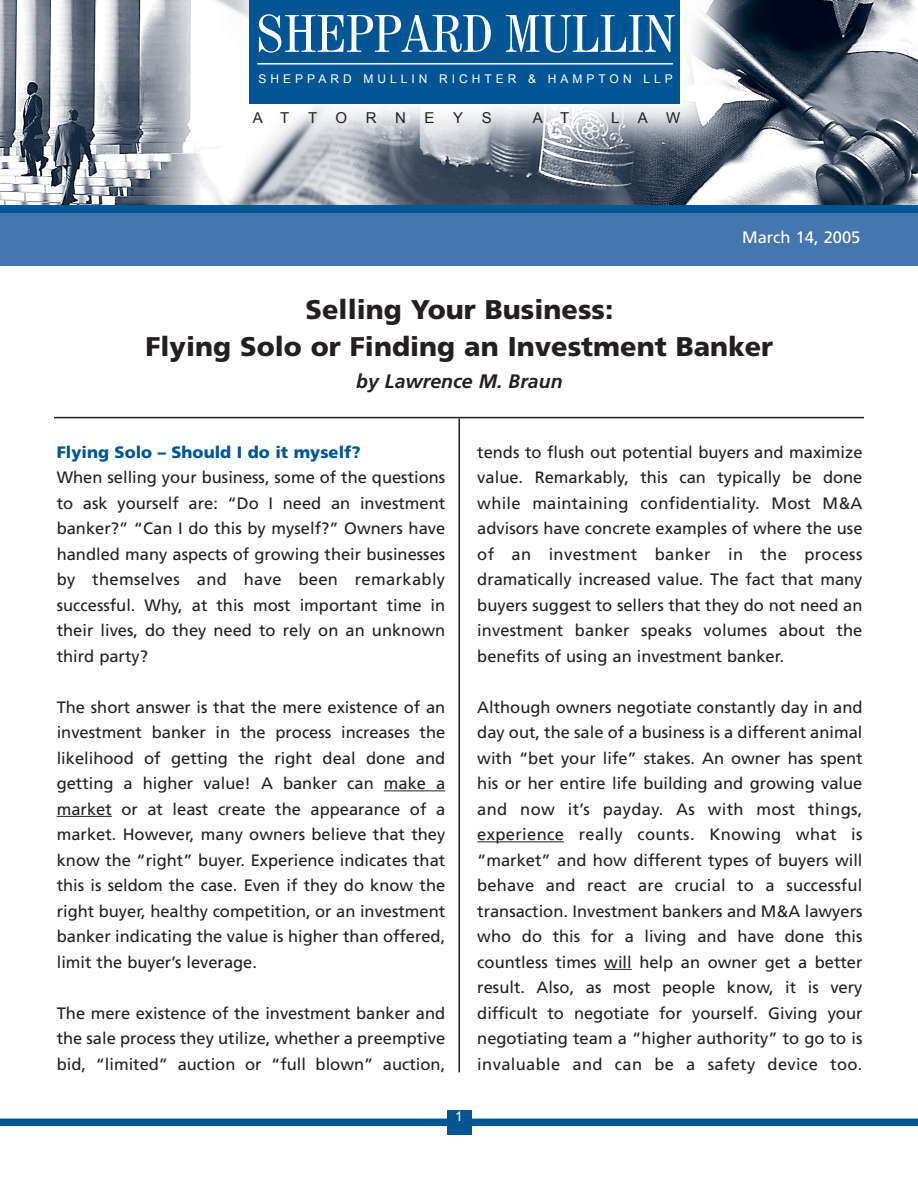
<style>
.page{position:relative;width:918px;height:1188px;background:#fff}
.page>*{position:absolute;margin:0;border:0;box-sizing:border-box;transform-origin:0 0}
.t1{font:condensed 52.5px "Century 725 BT";color:#fff}
.t2{font:900 27px/37.5px "Frutiger";color:#231f1f;text-align:center}
.t3{font:italic 700 19.5px "Frutiger";color:#231f1f}
.t4{font:16.5px/25.5px "Frutiger";color:#231f1f;text-align:justify}
.t5{font:900 16.5px "Frutiger";color:#005595}
.t6{font:16.5px "Frutiger";color:#fff}
.t7{font:15px "Arial";letter-spacing:1.24em;color:#231f1f}
.t8{font:13.5px "Arial";color:#fff}
.t9{font:12px "Arial";letter-spacing:.335em;color:#fff}
</style>
<div class="page">
<img style="left:0;top:0;width:918px;height:206px">
<div style="left:0;top:206px;width:918px;height:52px;background:#005595"></div>
<div style="left:250px;top:1px;width:430px;height:103px;background:#005595"></div>
<hr style="left:257px;top:63px;width:416px;height:2px;background:#fff">
<div style="left:0;top:213px;width:918px;height:53px;background:#4576ae"></div>
<div style="left:0;top:1119px;width:918px;height:7px;background:#005595"></div>
<div style="left:447px;top:1110px;width:24px;height:24px;background:#005595"></div>
<hr style="left:384px;top:790px;width:61px;height:1px;background:#231f1f">
<hr style="left:57px;top:816px;width:55px;height:1px;background:#231f1f">
<hr style="left:54px;top:417px;width:810px;height:1px;background:#231f1f">
<hr style="left:477px;top:841px;width:87px;height:1px;background:#231f1f">
<svg style="left:604px;top:969px;width:28px;height:1px"></svg>
<hr style="left:458px;top:418px;width:2px;height:654px;background:#231f1f">
<h1 class="t1" style="left:256px;top:1px;width:421px">SHEPPARD MULLIN</h1>
<p class="t9" style="left:259px;top:73px;width:416px">SHEPPARD MULLIN RICHTER &amp; HAMPTON LLP</p>
<p class="t7" style="left:253px;top:110px;width:241px">ATTORNEYS</p>
<p class="t7" style="left:533px;top:110px;width:38px">A T</p>
<p class="t7" style="left:611px;top:110px;width:71px">LAW</p>
<p class="t6" style="left:742px;top:231px;width:120px">March 14, 2005</p>
<h2 class="t2" style="left:146px;top:293px;width:629px">Selling Your Business:<br>Flying Solo or Finding an Investment Banker</h2>
<p class="t3" style="left:356px;top:373px;width:208px">by Lawrence M. Braun</p>
<p class="t5" style="left:57px;top:445px;width:305px">Flying Solo – Should I do it myself?</p>
<p class="t4" style="left:57px;top:466px;width:390px">When selling your business, some of the questions to ask yourself are: “Do I need an investment banker?” “Can I do this by myself?” Owners have handled many aspects of growing their businesses by themselves and have been remarkably successful. Why, at this most important time in their lives, do they need to rely on an unknown third party?</p>
<p class="t4" style="left:57px;top:696px;width:390px">The short answer is that the mere existence of an investment banker in the process increases the likelihood of getting the right deal done and getting a higher value! A banker can make a market or at least create the appearance of a market. However, many owners believe that they know the “right” buyer. Experience indicates that this is seldom the case. Even if they do know the right buyer, healthy competition, or an investment banker indicating the value is higher than offered, limit the buyer’s leverage.</p>
<p class="t4" style="left:57px;top:1002px;width:390px">The mere existence of the investment banker and the sale process they utilize, whether a preemptive bid, “limited” auction or “full blown” auction,</p>
<p class="t8" style="left:455px;top:1109px;width:9px">1</p>
<p class="t4" style="left:477px;top:441px;width:387px">tends to flush out potential buyers and maximize value. Remarkably, this can typically be done while maintaining confidentiality. Most M&amp;A advisors have concrete examples of where the use of an investment banker in the process dramatically increased value. The fact that many buyers suggest to sellers that they do not need an investment banker speaks volumes about the benefits of using an investment banker.</p>
<p class="t4" style="left:477px;top:696px;width:387px">Although owners negotiate constantly day in and day out, the sale of a business is a different animal with “bet your life” stakes. An owner has spent his or her entire life building and growing value and now it’s payday. As with most things, experience really counts. Knowing what is “market” and how different types of buyers will behave and react are crucial to a successful transaction. Investment bankers and M&amp;A lawyers who do this for a living and have done this countless times will help an owner get a better result. Also, as most people know, it is very difficult to negotiate for yourself. Giving your negotiating team a “higher authority” to go to is invaluable and can be a safety device too.</p>
</div>
